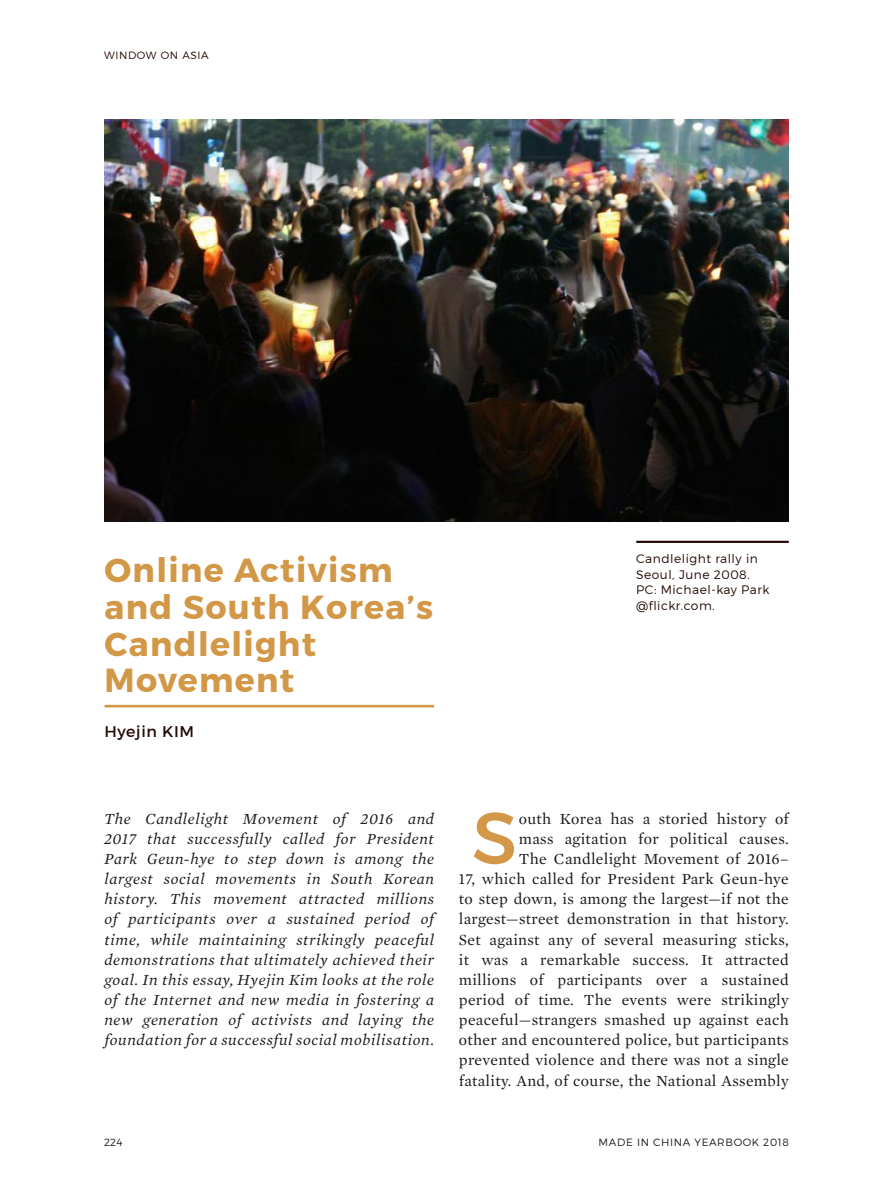
<style>
.page{position:relative;width:893px;height:1191px;background:#fff}
.page>*{position:absolute;margin:0;border:0;box-sizing:border-box;transform-origin:0 0}
.t1{font:73.15px "Montserrat";color:#d29847}
.t2{font:700 33.25px/36.8px "Montserrat";letter-spacing:.04em;color:#d29847}
.t3{font:15.75px/20.1px "Mercury Text G1";letter-spacing:.02em;color:#171a1c;text-align:right}
.t4{font:italic 15.75px/20.1px "Mercury Text G1";letter-spacing:.04em;color:#171a1c;text-align:justify}
.t5{font:15.75px "Montserrat";letter-spacing:.04em;color:#210901}
.t6{font:300 12.25px/15.8px "Montserrat";letter-spacing:.04em;color:#210901}
.t7{font:300 10.5px "Montserrat";letter-spacing:.06em;color:#171a1c}
.t8{font:300 10.5px "Montserrat";letter-spacing:.06em;color:#210901}
</style>
<div class="page">
<hr style="left:105px;top:705px;width:329px;height:2px;background:#d29847">
<img style="left:104px;top:120px;width:685px;height:402px">
<hr style="left:636px;top:541px;width:153px;height:2px;background:#210901">
<p class="t8" style="left:104px;top:49px;width:106px">WINDOW ON ASIA</p>
<h2 class="t2" style="left:105px;top:552px;width:330px">Online Activism and South Korea’s<br>Candlelight<br>Movement</h2>
<p class="t6" style="left:636px;top:550px;width:135px">Candlelight rally in<br>Seoul, June 2008.<br>PC: Michael-kay Park @flickr.com.</p>
<p class="t5" style="left:105px;top:721px;width:91px">Hyejin KIM</p>
<p class="t4" style="left:104px;top:808px;width:331px">The Candlelight Movement of 2016 and 2017 that successfully called for President Park Geun-hye to step down is among the largest social movements in South Korean history. This movement attracted millions of participants over a sustained period of time, while maintaining strikingly peaceful demonstrations that ultimately achieved their goal. In this essay, Hyejin Kim looks at the role of the Internet and new media in fostering a new generation of activists and laying the foundation for a successful social mobilisation.</p>
<p class="t3" style="left:459px;top:808px;width:331px">outh Korea has a storied history of<br>mass agitation for political causes.<br>The Candlelight Movement of 2016–<br>17, which called for President Park Geun-hye to step down, is among the largest—if not the largest—street demonstration in that history.<br>Set against any of several measuring sticks, it was a remarkable success. It attracted millions of participants over a sustained period of time. The events were strikingly peaceful—strangers smashed up against each other and encountered police, but participants prevented violence and there was not a single fatality. And, of course, the National Assembly</p>
<h1 class="t1" style="left:472px;top:793px;width:47px">S</h1>
<p class="t7" style="left:104px;top:1135px;width:20px">224</p>
<p class="t7" style="left:599px;top:1135px;width:192px">MADE IN CHINA YEARBOOK 2018</p>
</div>
